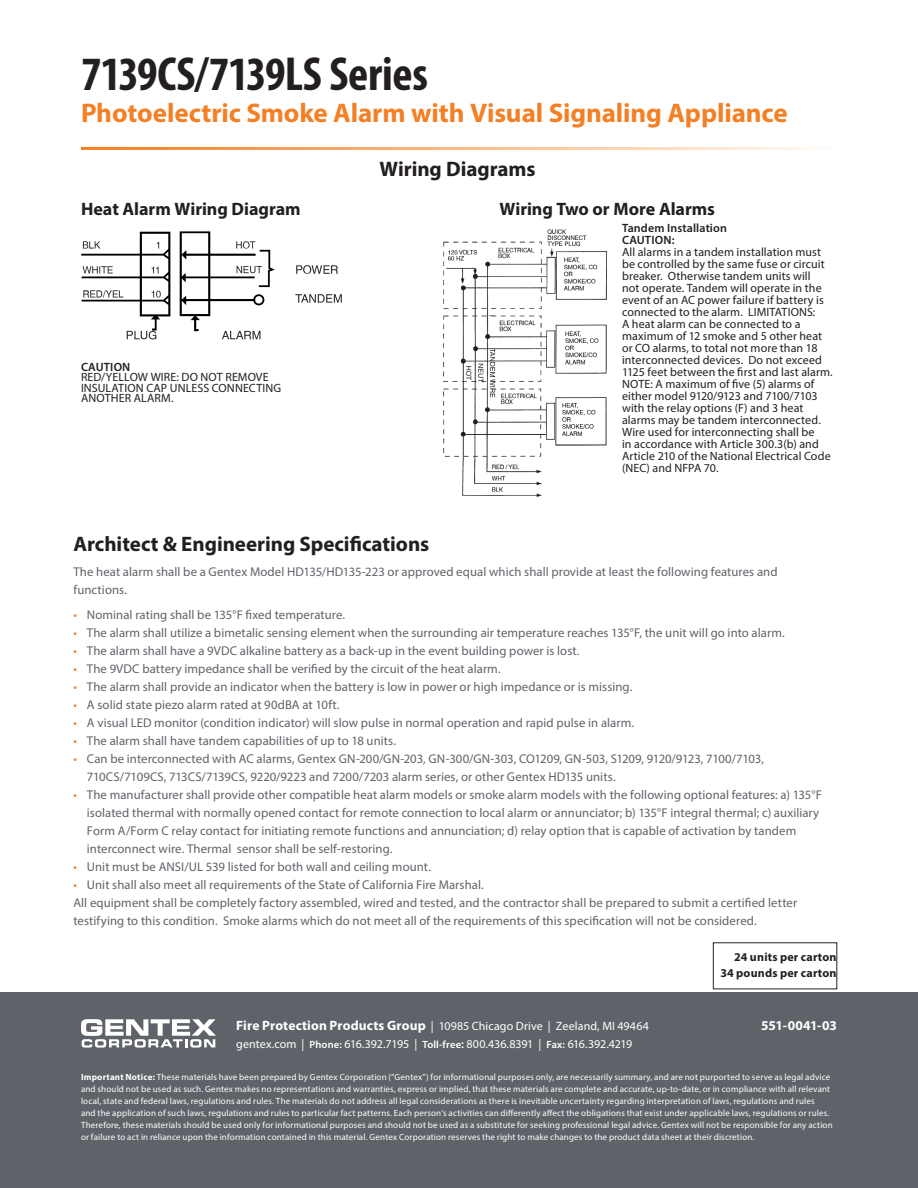
<style>
.page{position:relative;width:918px;height:1188px;background:#fff}
.page>*{position:absolute;margin:0;border:0;box-sizing:border-box;transform-origin:0 0}
.t1{font:700 condensed 48px "Myriad Pro";letter-spacing:-.01em;color:#231f20}
.t2{font:700 27px "Myriad Pro";letter-spacing:-.005em;color:#f48026}
.Subheader{font:700 21px "Myriad Pro";letter-spacing:-.005em;color:#231f20}
.Subheader-2{font:700 18px "Myriad Pro";color:#231f20}
.t3{font:700 13.5px "Myriad Pro";letter-spacing:-.005em;color:#fff}
.Bulleted_List{font:12.75px/18px "Myriad Pro";letter-spacing:.005em;color:#5f6369}
.Body_Copy{font:12.75px/18px "Myriad Pro";letter-spacing:.005em;color:#5f6369}
.Diagram_Copy{font:12px/12px "Myriad Pro";letter-spacing:.005em;color:#231f20}
.t4{font:12px "Myriad Pro";color:#fff}
.t5{font:700 12px/16.5px "Myriad Pro";letter-spacing:.015em;color:#231f20;text-align:right}
.Diagram_Copy-2{font:600 12px "Myriad Pro";letter-spacing:.015em;color:#231f20}
.t6{font:9px/12px "Myriad Pro";letter-spacing:.015em;color:#fff}
.s1{font-weight:600}
.s2{color:#f48026}
.s3{font-weight:700;font-size:13.5px}
.s4{font-weight:600;font-size:10.5px}
.s5{font-weight:700}
</style>
<div class="page">
<div style="left:0;top:992px;width:918px;height:196px;background:#5f6369"></div>
<svg style="left:81px;top:1019px;width:135px;height:29px"></svg>
<img style="left:81px;top:231px;width:261px;height:109px">
<img style="left:443px;top:229px;width:164px;height:268px">
<p class="t1" style="left:81px;top:44px;width:348px">7139CS/7139LS Series</p>
<p class="t2" style="left:81px;top:95px;width:708px">Photoelectric Smoke Alarm with Visual Signaling Appliance</p>
<p class="Subheader" style="left:380px;top:156px;width:158px">Wiring Diagrams</p>
<p class="Subheader-2" style="left:81px;top:197px;width:221px">Heat Alarm Wiring Diagram</p>
<p class="Subheader-2" style="left:500px;top:197px;width:217px">Wiring Two or More Alarms</p>
<p class="Diagram_Copy-2" style="left:81px;top:359px;width:51px">CAUTION</p>
<p class="Diagram_Copy" style="left:81px;top:372px;width:202px;line-height:10.5px">RED/YELLOW WIRE: DO NOT REMOVE<br>INSULATION CAP UNLESS CONNECTING<br>ANOTHER ALARM.</p>
<p class="Diagram_Copy" style="left:622px;top:222px;width:212px"><span class="s1">Tandem Installation<br>CAUTION:<br></span>All alarms in a tandem installation must be controlled by the same fuse or circuit breaker. Otherwise tandem units will<br>not operate. Tandem will operate in the event of an AC power failure if battery is connected to the alarm. LIMITATIONS:<br>A heat alarm can be connected to a maximum of 12 smoke and 5 other heat or CO alarms, to total not more than 18 interconnected devices. Do not exceed 1125 feet between the first and last alarm.<br>NOTE: A maximum of five (5) alarms of either model 9120/9123 and 7100/7103 with the relay options (F) and 3 heat alarms may be tandem interconnected.<br>Wire used for interconnecting shall be<br>in accordance with Article 300.3(b) and Article 210 of the National Electrical Code (NEC) and NFPA 70.</p>
<p class="Subheader" style="left:73px;top:530px;width:357px">Architect &amp; Engineering Specifications</p>
<p class="Body_Copy" style="left:73px;top:562px;width:706px">The heat alarm shall be a Gentex Model HD135/HD135-223 or approved equal which shall provide at least the following features and functions.</p>
<p class="Bulleted_List" style="left:73px;top:605px;width:273px"><span class="s2">•</span> Nominal rating shall be 135°F fixed temperature.</p>
<p class="Bulleted_List" style="left:73px;top:623px;width:713px"><span class="s2">•</span> The alarm shall utilize a bimetalic sensing element when the surrounding air temperature reaches 135°F, the unit will go into alarm.</p>
<p class="Bulleted_List" style="left:73px;top:641px;width:508px"><span class="s2">•</span> The alarm shall have a 9VDC alkaline battery as a back-up in the event building power is lost.</p>
<p class="Bulleted_List" style="left:73px;top:659px;width:429px"><span class="s2">•</span> The 9VDC battery impedance shall be verified by the circuit of the heat alarm.</p>
<p class="Bulleted_List" style="left:73px;top:677px;width:561px"><span class="s2">•</span> The alarm shall provide an indicator when the battery is low in power or high impedance or is missing.</p>
<p class="Bulleted_List" style="left:73px;top:695px;width:268px"><span class="s2">•</span> A solid state piezo alarm rated at 90dBA at 10ft.</p>
<p class="Bulleted_List" style="left:73px;top:713px;width:562px"><span class="s2">•</span> A visual LED monitor (condition indicator) will slow pulse in normal operation and rapid pulse in alarm.</p>
<p class="Bulleted_List" style="left:73px;top:731px;width:324px"><span class="s2">•</span> The alarm shall have tandem capabilities of up to 18 units.</p>
<p class="Bulleted_List" style="left:87px;top:749px;width:679px;text-indent:-14px"><span class="s2">•</span> Can be interconnected with AC alarms, Gentex GN-200/GN-203, GN-300/GN-303, CO1209, GN-503, S1209, 9120/9123, 7100/7103,<br>710CS/7109CS, 713CS/7139CS, 9220/9223 and 7200/7203 alarm series, or other Gentex HD135 units.</p>
<p class="Bulleted_List" style="left:87px;top:785px;width:737px;text-indent:-14px"><span class="s2">•</span> The manufacturer shall provide other compatible heat alarm models or smoke alarm models with the following optional features: a) 135°F isolated thermal with normally opened contact for remote connection to local alarm or annunciator; b) 135°F integral thermal; c) auxiliary Form A/Form C relay contact for initiating remote functions and annunciation; d) relay option that is capable of activation by tandem interconnect wire. Thermal sensor shall be self-restoring.</p>
<p class="Bulleted_List" style="left:73px;top:857px;width:359px"><span class="s2">•</span> Unit must be ANSI/UL 539 listed for both wall and ceiling mount.</p>
<p class="Bulleted_List" style="left:73px;top:875px;width:412px"><span class="s2">•</span> Unit shall also meet all requirements of the State of California Fire Marshal.</p>
<p class="Bulleted_List" style="left:73px;top:893px;width:725px">All equipment shall be completely factory assembled, wired and tested, and the contractor shall be prepared to submit a certified letter testifying to this condition. Smoke alarms which do not meet all of the requirements of this specification will not be considered.</p>
<p class="t4" style="left:236px;top:1018px;width:414px"><span class="s3">Fire Protection Products Group</span> | 10985 Chicago Drive | Zeeland, MI 49464</p>
<p class="t4" style="left:236px;top:1036px;width:397px">gentex.com | <span class="s4">Phone:</span> 616.392.7195 | <span class="s4">Toll-free</span><span class="s1">:</span> 800.436.8391 | <span class="s4">Fax:</span> 616.392.4219</p>
<p class="t5" style="left:720px;top:948px;width:118px">24 units per carton<br>34 pounds per carton</p>
<p class="t3" style="left:761px;top:1016px;width:77px">551-0041-03</p>
<p class="t6" style="left:81px;top:1071px;width:753px"><span class="s5">Important Notice:</span> These materials have been prepared by Gentex Corporation (“Gentex”) for informational purposes only, are necessarily summary, and are not purported to serve as legal advice and should not be used as such. Gentex makes no representations and warranties, express or implied, that these materials are complete and accurate, up-to-date, or in compliance with all relevant local, state and federal laws, regulations and rules. The materials do not address all legal considerations as there is inevitable uncertainty regarding interpretation of laws, regulations and rules<br>and the application of such laws, regulations and rules to particular fact patterns. Each person’s activities can differently affect the obligations that exist under applicable laws, regulations or rules.<br>Therefore, these materials should be used only for informational purposes and should not be used as a substitute for seeking professional legal advice. Gentex will not be responsible for any action or failure to act in reliance upon the information contained in this material. Gentex Corporation reserves the right to make changes to the product data sheet at their discretion.</p>
</div>
